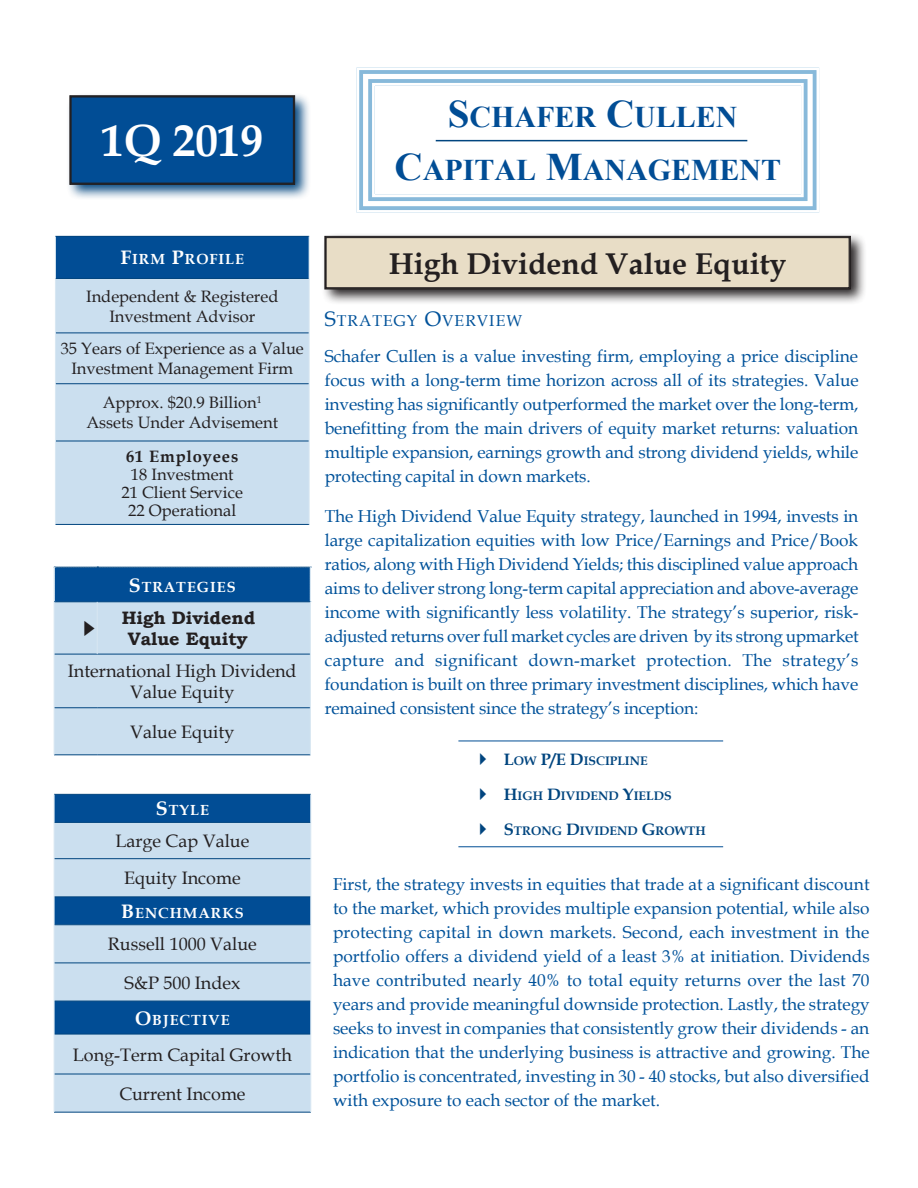
<style>
.page{position:relative;width:918px;height:1188px;background:#fff}
.page>*{position:absolute;margin:0;border:0;box-sizing:border-box;transform-origin:0 0}
.t1{font:700 45px "Book Antiqua";color:#fff}
.t2{font:700 30px "Times New Roman";color:#014d95}
.t3{font:700 30px "Book Antiqua";color:#231f20}
.t4{font:18px/21.6px "Book Antiqua";color:#231f20;text-align:center}
.t5{font:700 18px "Bookman Old Style";color:#231f20}
.t6{font:17.25px/24px "Book Antiqua";letter-spacing:-.01em;color:#01529a;text-align:justify}
.t7{font:16.5px/19.8px "Book Antiqua";color:#231f20;text-align:center}
.t8{font:700 16.5px "Book Antiqua";letter-spacing:.05em;color:#231f20}
.t9{font:15.75px "Book Antiqua";letter-spacing:.065em;color:#01529a}
.t10{font:700 14.7px "Book Antiqua";letter-spacing:.065em;color:#fff}
.t11{font:700 12.3px "Book Antiqua";color:#01457f}
.s1{font-size:39px}
.s2{font-size:19.5px}
.s3{font-size:21px}
.s4{font-size:16.5px}
</style>
<div class="page">
<svg style="left:356px;top:67px;width:464px;height:146px"></svg>
<div style="left:363px;top:74px;width:450px;height:132px;border:5px solid #fff"></div>
<div style="left:372px;top:83px;width:432px;height:114px;border:3px solid #fff"></div>
<hr style="left:436px;top:140px;width:311px;height:1px;background:#01457f">
<div style="left:321px;top:233px;width:546px;height:72px;background:#231f20;opacity:.98"></div>
<div style="left:325px;top:236px;width:526px;height:53px;background:#e8ddc6"></div>
<div style="left:325px;top:237px;width:525px;height:52px;border:1px solid #231f20"></div>
<div style="left:326px;top:238px;width:523px;height:50px;border:1px solid #231f20"></div>
<div style="left:66px;top:92px;width:245px;height:109px;background:#01457f;opacity:.98"></div>
<div style="left:70px;top:96px;width:225px;height:89px;background:#014d95"></div>
<div style="left:70px;top:96px;width:224px;height:88px;border:1px solid #231f20"></div>
<div style="left:71px;top:97px;width:222px;height:86px;border:1px solid #231f20"></div>
<hr style="left:54px;top:755px;width:43px;height:1px;background:#01457f">
<hr style="left:97px;top:755px;width:213px;height:1px;background:#01457f">
<div style="left:55px;top:795px;width:256px;height:27px;background:#014d95"></div>
<svg style="left:55px;top:823px;width:256px;height:289px;background:#9fbfdb"></svg>
<hr style="left:54px;top:794px;width:257px;height:1px;background:#01457f">
<hr style="left:54px;top:822px;width:257px;height:1px;background:#01457f">
<hr style="left:54px;top:858px;width:257px;height:1px;background:#01457f">
<hr style="left:54px;top:897px;width:257px;height:1px;background:#01457f">
<hr style="left:54px;top:924px;width:257px;height:1px;background:#01457f">
<hr style="left:54px;top:963px;width:257px;height:1px;background:#01457f">
<hr style="left:54px;top:1001px;width:257px;height:1px;background:#01457f">
<hr style="left:54px;top:1034px;width:257px;height:1px;background:#01457f">
<hr style="left:54px;top:1074px;width:257px;height:1px;background:#01457f">
<hr style="left:54px;top:1112px;width:257px;height:1px;background:#01457f">
<svg style="left:54px;top:794px;width:1px;height:28px"></svg>
<svg style="left:311px;top:795px;width:1px;height:27px"></svg>
<hr style="left:54px;top:822px;width:1px;height:37px;background:#d8e7f2">
<hr style="left:311px;top:822px;width:1px;height:37px;background:#d8e7f2">
<hr style="left:54px;top:859px;width:1px;height:38px;background:#d8e7f2">
<hr style="left:311px;top:859px;width:1px;height:38px;background:#d8e7f2">
<svg style="left:54px;top:897px;width:1px;height:28px"></svg>
<svg style="left:311px;top:897px;width:1px;height:28px"></svg>
<hr style="left:54px;top:925px;width:1px;height:38px;background:#d8e7f2">
<hr style="left:311px;top:925px;width:1px;height:38px;background:#d8e7f2">
<hr style="left:54px;top:963px;width:1px;height:38px;background:#d8e7f2">
<hr style="left:311px;top:963px;width:1px;height:38px;background:#d8e7f2">
<hr style="left:54px;top:1001px;width:1px;height:33px;background:#d8e7f2">
<hr style="left:311px;top:1001px;width:1px;height:33px;background:#d8e7f2">
<hr style="left:54px;top:1034px;width:1px;height:40px;background:#d8e7f2">
<hr style="left:311px;top:1034px;width:1px;height:40px;background:#d8e7f2">
<hr style="left:54px;top:1074px;width:1px;height:38px;background:#d8e7f2">
<hr style="left:311px;top:1074px;width:1px;height:38px;background:#d8e7f2">
<hr style="left:458px;top:741px;width:265px;height:1px;background:#014d95">
<hr style="left:458px;top:847px;width:265px;height:1px;background:#014d95">
<div style="left:55px;top:236px;width:254px;height:42px;background:#014d95"></div>
<div style="left:56px;top:279px;width:253px;height:245px;background:#cbdfef"></div>
<hr style="left:55px;top:236px;width:254px;height:1px;background:#01457f">
<hr style="left:56px;top:278px;width:253px;height:1px;background:#01457f">
<hr style="left:56px;top:333px;width:253px;height:1px;background:#01457f">
<hr style="left:56px;top:383px;width:253px;height:1px;background:#01457f">
<hr style="left:56px;top:441px;width:253px;height:1px;background:#01457f">
<hr style="left:55px;top:524px;width:254px;height:1px;background:#01457f">
<hr style="left:55px;top:236px;width:1px;height:42px;background:#d8e7f2">
<hr style="left:309px;top:236px;width:1px;height:42px;background:#d8e7f2">
<hr style="left:55px;top:278px;width:1px;height:55px;background:#d8e7f2">
<hr style="left:309px;top:278px;width:1px;height:55px;background:#d8e7f2">
<hr style="left:55px;top:333px;width:1px;height:51px;background:#d8e7f2">
<hr style="left:309px;top:333px;width:1px;height:51px;background:#d8e7f2">
<hr style="left:55px;top:384px;width:1px;height:57px;background:#d8e7f2">
<hr style="left:309px;top:384px;width:1px;height:57px;background:#d8e7f2">
<hr style="left:55px;top:441px;width:1px;height:83px;background:#d8e7f2">
<hr style="left:309px;top:441px;width:1px;height:83px;background:#d8e7f2">
<svg style="left:54px;top:567px;width:257px;height:188px;background:#a2c1dc"></svg>
<p class="t1" style="left:102px;top:110px;width:163px">1Q 2019</p>
<p class="t2" style="left:448px;top:96px;width:291px"><span class="s1">S</span>CHAFER <span class="s1">C</span>ULLEN</p>
<p class="t2" style="left:395px;top:149px;width:388px"><span class="s1">C</span>APITAL <span class="s1">M</span>ANAGEMENT</p>
<p class="t10" style="left:120px;top:249px;width:125px"><span class="s2">F</span>IRM <span class="s2">P</span>ROFILE</p>
<p class="t7" style="left:86px;top:286px;width:194px">Independent &amp; Registered</p>
<p class="t7" style="left:109px;top:306px;width:147px">Investment Advisor</p>
<p class="t7" style="left:61px;top:339px;width:245px">35 Years of Experience as a Value<br>Investment Management Firm</p>
<p class="t7" style="left:103px;top:393px;width:161px">Approx. $20.9 Billion<sup>1</sup></p>
<p class="t7" style="left:86px;top:412px;width:193px">Assets Under Advisement</p>
<p class="t8" style="left:126px;top:445px;width:114px">61 Employees</p>
<p class="t7" style="left:131px;top:464px;width:104px">18 Investment</p>
<p class="t7" style="left:122px;top:482px;width:123px">21 Client Service</p>
<p class="t7" style="left:128px;top:500px;width:110px">22 Operational</p>
<p class="t10" style="left:129px;top:577px;width:108px"><span class="s2">S</span>TRATEGIES</p>
<p class="t5" style="left:122px;top:604px;width:135px">High Dividend</p>
<p class="t5" style="left:128px;top:626px;width:121px">Value Equity</p>
<p class="t4" style="left:68px;top:659px;width:230px">International High Dividend<br>Value Equity</p>
<p class="t4" style="left:130px;top:721px;width:106px">Value Equity</p>
<p class="t10" style="left:156px;top:800px;width:55px"><span class="s2">S</span>TYLE</p>
<p class="t4" style="left:115px;top:830px;width:136px">Large Cap Value</p>
<p class="t4" style="left:124px;top:867px;width:118px">Equity Income</p>
<p class="t10" style="left:121px;top:903px;width:124px"><span class="s2">B</span>ENCHMARKS</p>
<p class="t4" style="left:108px;top:933px;width:150px">Russell 1000 Value</p>
<p class="t4" style="left:125px;top:971px;width:117px">S&amp;P 500 Index</p>
<p class="t10" style="left:135px;top:1010px;width:96px"><span class="s2">O</span>BJECTIVE</p>
<p class="t4" style="left:73px;top:1043px;width:220px">Long-Term Capital Growth</p>
<p class="t4" style="left:119px;top:1082px;width:128px">Current Income</p>
<p class="t3" style="left:389px;top:243px;width:399px">High Dividend Value Equity</p>
<p class="t9" style="left:325px;top:310px;width:199px"><span class="s3">S</span>TRATEGY <span class="s3">O</span>VERVIEW</p>
<p class="t6" style="left:325px;top:344px;width:535px">Schafer Cullen is a value investing firm, employing a price discipline focus with a long-term time horizon across all of its strategies. Value investing has significantly outperformed the market over the long-term, benefitting from the main drivers of equity market returns: valuation multiple expansion, earnings growth and strong dividend yields, while protecting capital in down markets.</p>
<p class="t6" style="left:325px;top:504px;width:535px">The High Dividend Value Equity strategy, launched in 1994, invests in large capitalization equities with low Price/Earnings and Price/Book ratios, along with High Dividend Yields; this disciplined value approach aims to deliver strong long-term capital appreciation and above-average income with significantly less volatility. The strategy’s superior, risk&shy;adjusted returns over full market cycles are driven by its strong upmarket capture and significant down-market protection. The strategy’s foundation is built on three primary investment disciplines, which have remained consistent since the strategy’s inception:</p>
<p class="t11" style="left:504px;top:752px;width:145px"><span class="s4">L</span>OW <span class="s4">P/E D</span>ISCIPLINE</p>
<p class="t11" style="left:504px;top:788px;width:169px"><span class="s4">H</span>IGH <span class="s4">D</span>IVIDEND <span class="s4">Y</span>IELDS</p>
<p class="t11" style="left:504px;top:823px;width:203px"><span class="s4">S</span>TRONG <span class="s4">D</span>IVIDEND <span class="s4">G</span>ROWTH</p>
<p class="t6" style="left:333px;top:872px;width:538px">First, the strategy invests in equities that trade at a significant discount to the market, which provides multiple expansion potential, while also protecting capital in down markets. Second, each investment in the portfolio offers a dividend yield of a least 3% at initiation. Dividends have contributed nearly 40% to total equity returns over the last 70 years and provide meaningful downside protection. Lastly, the strategy seeks to invest in companies that consistently grow their dividends - an indication that the underlying business is attractive and growing. The portfolio is concentrated, investing in 30 - 40 stocks, but also diversified with exposure to each sector of the market.</p>
</div>
